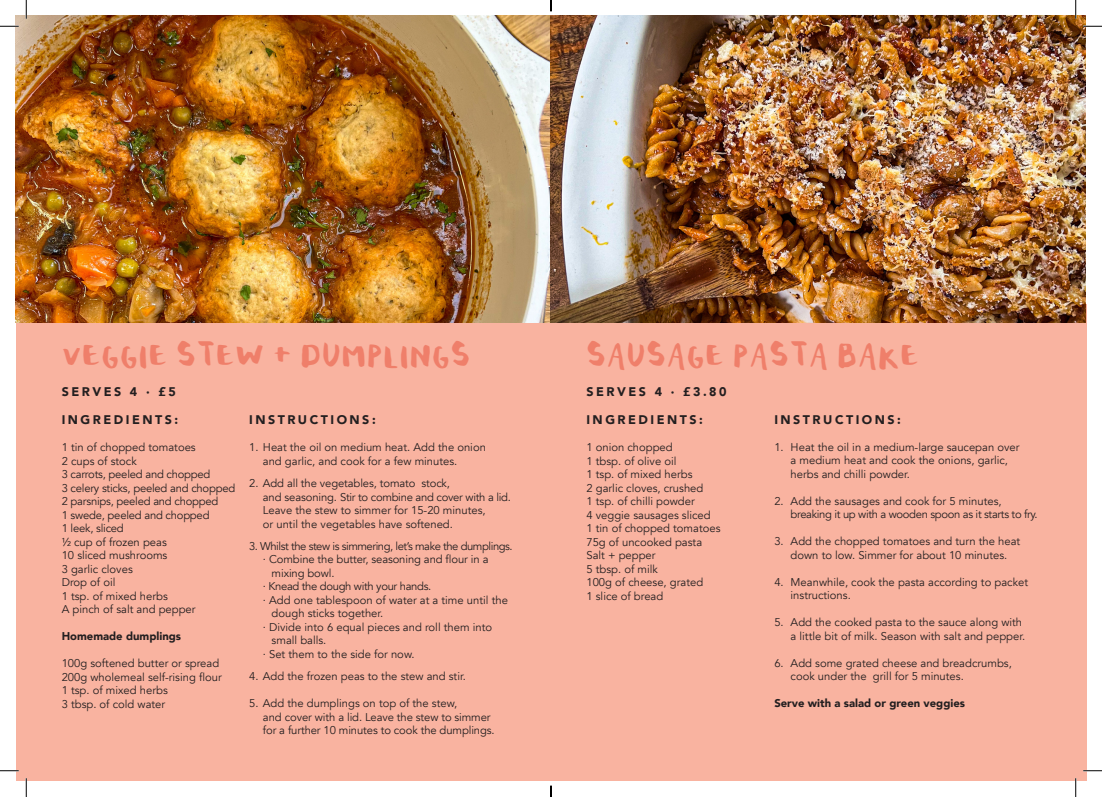
<style>
.page{position:relative;width:1102px;height:797px;background:#fff}
.page>*{position:absolute;margin:0;border:0;box-sizing:border-box;transform-origin:0 0}
.t1{font:25px "Joyous";letter-spacing:.04em;color:#ef7f6a}
.t2{font:900 12.5px "Avenir";letter-spacing:.2em;color:#231f20}
.t3{font:11.25px/13.5px "Avenir";color:#231f20}
.t4{font:11.25px "Avenir";letter-spacing:-.02em;color:#231f20}
.t5{font:11.25px "Avenir";letter-spacing:-.03em;color:#231f20}
.t6{font:11.25px "Avenir";letter-spacing:-.04em;color:#231f20}
.t7{font:900 11.25px "Avenir";color:#231f20}
</style>
<div class="page">
<div style="left:16px;top:304px;width:1070px;height:477px;background:#f9b3a0"></div>
<img style="left:16px;top:16px;width:535px;height:306px">
<img style="left:551px;top:16px;width:533px;height:306px">
<svg style="left:0;top:25px;width:19px;height:2px"></svg>
<svg style="left:1083px;top:25px;width:18px;height:2px"></svg>
<svg style="left:0;top:770px;width:19px;height:1px"></svg>
<svg style="left:1083px;top:770px;width:18px;height:1px"></svg>
<svg style="left:25px;top:0;width:2px;height:19px"></svg>
<svg style="left:25px;top:778px;width:2px;height:19px"></svg>
<svg style="left:1074px;top:0;width:2px;height:19px"></svg>
<svg style="left:1075px;top:778px;width:1px;height:19px"></svg>
<svg style="left:550px;top:785px;width:1px;height:12px"></svg>
<p class="t1" style="left:62px;top:342px;width:410px">VEGGIE STEW + DUMPLINGS</p>
<p class="t2" style="left:62px;top:380px;width:115px">SERVES 4 · £5</p>
<p class="t2" style="left:62px;top:409px;width:118px">INGREDIENTS:</p>
<p class="t3" style="left:62px;top:440px;width:135px">1 tin of chopped tomatoes</p>
<p class="t3" style="left:62px;top:454px;width:77px">2 cups of stock</p>
<p class="t4" style="left:62px;top:467px;width:150px">3 carrots, peeled and chopped</p>
<p class="t4" style="left:62px;top:481px;width:175px">3 celery sticks, peeled and chopped</p>
<p class="t4" style="left:62px;top:494px;width:158px">2 parsnips, peeled and chopped</p>
<p class="t4" style="left:62px;top:508px;width:149px">1 swede, peeled and chopped</p>
<p class="t4" style="left:62px;top:521px;width:64px">1 leek, sliced</p>
<p class="t3" style="left:62px;top:535px;width:107px">½ cup of frozen peas</p>
<p class="t3" style="left:62px;top:548px;width:107px">10 sliced mushrooms</p>
<p class="t3" style="left:62px;top:562px;width:73px">3 garlic cloves</p>
<p class="t3" style="left:62px;top:575px;width:55px">Drop of oil</p>
<p class="t3" style="left:62px;top:589px;width:108px">1 tsp. of mixed herbs</p>
<p class="t3" style="left:62px;top:602px;width:135px">A pinch of salt and pepper</p>
<p class="t7" style="left:62px;top:626px;width:121px">Homemade dumplings</p>
<p class="t3" style="left:62px;top:656px;width:159px">100g softened butter or spread</p>
<p class="t3" style="left:62px;top:670px;width:161px">200g wholemeal self-rising flour</p>
<p class="t3" style="left:62px;top:683px;width:108px">1 tsp. of mixed herbs</p>
<p class="t3" style="left:62px;top:697px;width:105px">3 tbsp. of cold water</p>
<p class="t2" style="left:249px;top:409px;width:128px">INSTRUCTIONS:</p>
<p class="t3" style="left:249px;top:441px;width:238px">1. Heat the oil on medium heat. Add the onion</p>
<p class="t3" style="left:263px;top:454px;width:196px">and garlic, and cook for a few minutes.</p>
<p class="t3" style="left:263px;top:476px;width:249px;text-indent:-14px">2. Add all the vegetables, tomato stock,<br>and seasoning. Stir to combine and cover with a lid.<br>Leave the stew to simmer for 15-20 minutes,</p>
<p class="t3" style="left:263px;top:517px;width:192px">or until the vegetables have softened.</p>
<p class="t6" style="left:249px;top:539px;width:265px">3. Whilst the stew is simmering, let’s make the dumplings.</p>
<p class="t3" style="left:271px;top:553px;width:218px;text-indent:-9px">· Combine the butter, seasoning and flour in a mixing bowl.</p>
<p class="t5" style="left:263px;top:580px;width:170px">· Knead the dough with your hands.</p>
<p class="t3" style="left:263px;top:593px;width:246px">· Add one tablespoon of water at a time until the</p>
<p class="t3" style="left:271px;top:607px;width:113px">dough sticks together.</p>
<p class="t3" style="left:271px;top:620px;width:222px;text-indent:-9px">· Divide into 6 equal pieces and roll them into small balls.</p>
<p class="t3" style="left:263px;top:647px;width:153px">· Set them to the side for now.</p>
<p class="t3" style="left:249px;top:669px;width:218px">4. Add the frozen peas to the stew and stir.</p>
<p class="t3" style="left:249px;top:696px;width:210px">5. Add the dumplings on top of the stew,</p>
<p class="t3" style="left:263px;top:710px;width:229px">and cover with a lid. Leave the stew to simmer</p>
<p class="t3" style="left:263px;top:723px;width:233px">for a further 10 minutes to cook the dumplings.</p>
<p class="t1" style="left:586px;top:342px;width:334px">SAUSAGE PASTA BAKE</p>
<p class="t2" style="left:586px;top:380px;width:142px">SERVES 4 · £3.80</p>
<p class="t2" style="left:586px;top:409px;width:118px">INGREDIENTS:</p>
<p class="t3" style="left:586px;top:440px;width:88px">1 onion chopped</p>
<p class="t3" style="left:586px;top:454px;width:91px">1 tbsp. of olive oil</p>
<p class="t3" style="left:586px;top:467px;width:108px">1 tsp. of mixed herbs</p>
<p class="t3" style="left:586px;top:481px;width:118px">2 garlic cloves, crushed</p>
<p class="t3" style="left:586px;top:494px;width:110px">1 tsp. of chilli powder</p>
<p class="t3" style="left:586px;top:508px;width:126px">4 veggie sausages sliced</p>
<p class="t3" style="left:586px;top:521px;width:135px">1 tin of chopped tomatoes</p>
<p class="t3" style="left:586px;top:535px;width:117px">75g of uncooked pasta</p>
<p class="t3" style="left:586px;top:548px;width:71px">Salt + pepper</p>
<p class="t3" style="left:586px;top:562px;width:73px">5 tbsp. of milk</p>
<p class="t3" style="left:586px;top:575px;width:118px">100g of cheese, grated</p>
<p class="t3" style="left:586px;top:589px;width:78px">1 slice of bread</p>
<p class="t2" style="left:774px;top:408px;width:128px">INSTRUCTIONS:</p>
<p class="t3" style="left:774px;top:440px;width:247px">1. Heat the oil in a medium-large saucepan over</p>
<p class="t3" style="left:790px;top:454px;width:219px">a medium heat and cook the onions, garlic,</p>
<p class="t3" style="left:790px;top:467px;width:121px">herbs and chilli powder.</p>
<p class="t3" style="left:774px;top:494px;width:229px">2. Add the sausages and cook for 5 minutes,</p>
<p class="t5" style="left:790px;top:507px;width:248px">breaking it up with a wooden spoon as it starts to fry.</p>
<p class="t3" style="left:774px;top:535px;width:247px;text-align:center">3. Add the chopped tomatoes and turn the heat down to low. Simmer for about 10 minutes.</p>
<p class="t3" style="left:790px;top:575px;width:239px;text-indent:-16px">4. Meanwhile, cook the pasta according to packet instructions.</p>
<p class="t3" style="left:774px;top:616px;width:249px">5. Add the cooked pasta to the sauce along with</p>
<p class="t3" style="left:790px;top:629px;width:236px">a little bit of milk. Season with salt and pepper.</p>
<p class="t3" style="left:790px;top:656px;width:223px;text-indent:-16px">6. Add some grated cheese and breadcrumbs, cook under the grill for 5 minutes.</p>
<p class="t7" style="left:774px;top:693px;width:192px">Serve with a salad or green veggies</p>
</div>
